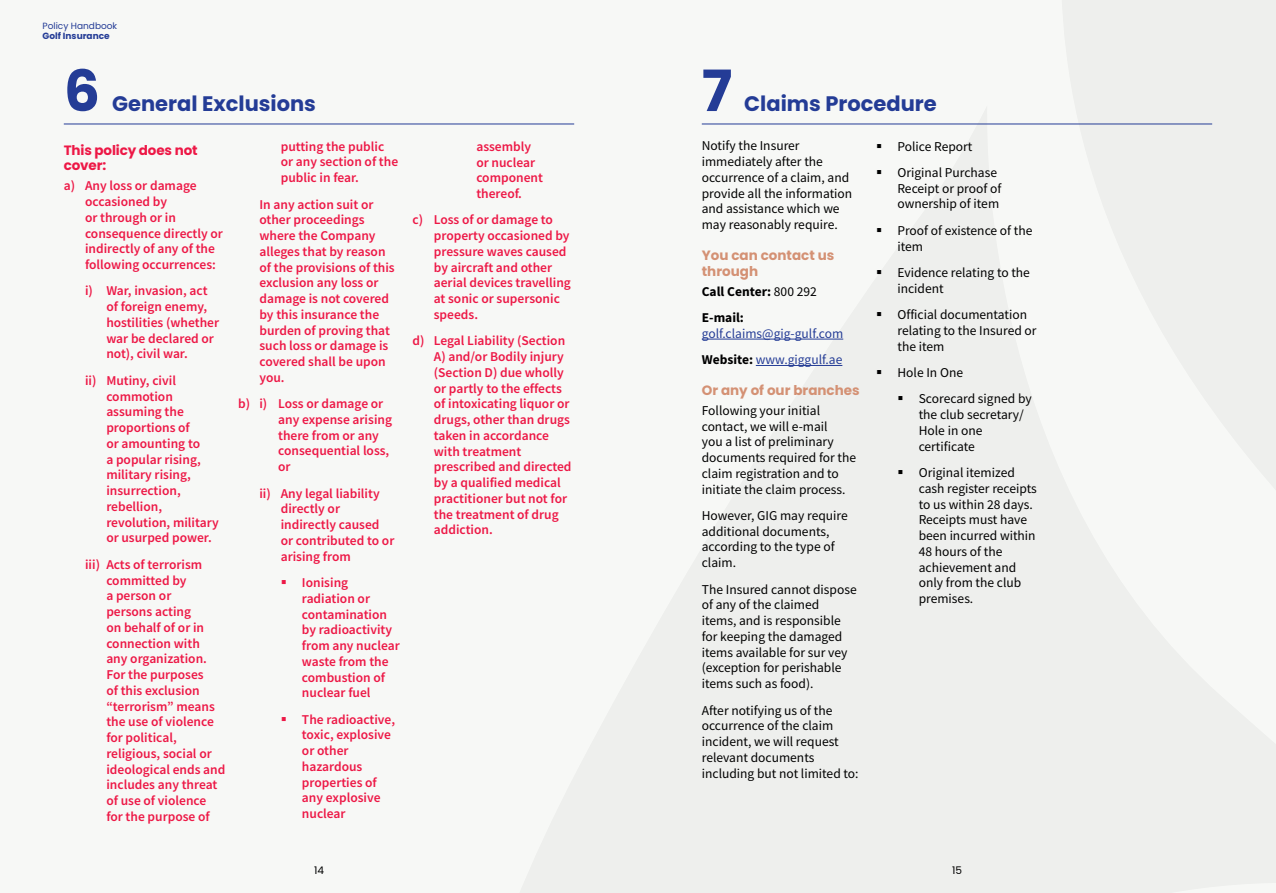
<style>
.page{position:relative;width:1276px;height:893px;background:#f7f8f6}
.page>*{position:absolute;margin:0;border:0;box-sizing:border-box;transform-origin:0 0}
.t1{font:700 56.85px "Poppins";color:#243c96}
.t2{font:700 21px "Poppins";color:#243c96}
.t3{font:600 13.5px/15.8px "Source Sans Pro";color:#ed1846}
.t4{font:13.5px/15.8px "Source Sans Pro";color:#000}
.t5{font:13.5px/26.4px "Source Sans Pro";color:#243c96}
.t6{font:700 13.5px/15.8px "Poppins";color:#d49174}
.t7{font:700 13.5px/26.4px "Source Sans Pro";color:#000}
.t8{font:700 13.5px/15.8px "Poppins";letter-spacing:-.01em;color:#ed1846}
.t9{font:10.5px "Poppins";color:#000}
.t10{font:9px "Poppins";color:#243c96}
.t11{font:700 9px "Poppins";color:#243c96}
.s1{font-weight:400}
.s2{font-weight:700;color:#000}
</style>
<div class="page">
<hr style="left:64px;top:124px;width:510px;height:1px;background:#243c96">
<hr style="left:702px;top:124px;width:510px;height:1px;background:#243c96">
<hr style="left:702px;top:339px;width:141px;height:1px;background:#243c96">
<hr style="left:756px;top:365px;width:86px;height:1px;background:#243c96">
<p class="t10" style="left:43px;top:20px;width:76px">Policy Handbook</p>
<p class="t11" style="left:43px;top:31px;width:69px">Golf Insurance</p>
<h1 class="t1" style="left:64px;top:58px;width:38px">6</h1>
<h2 class="t2" style="left:112px;top:91px;width:205px">General Exclusions</h2>
<h1 class="t1" style="left:702px;top:58px;width:32px">7</h1>
<h2 class="t2" style="left:744px;top:91px;width:194px">Claims Procedure</h2>
<p class="t8" style="left:64px;top:142px;width:135px">This policy does not cover:</p>
<p class="t3" style="left:85px;top:178px;width:139px;text-indent:-21px">a) Any loss or damage occasioned by<br>or through or in consequence directly or indirectly of any of the following occurrences:</p>
<p class="t3" style="left:106px;top:283px;width:114px;text-indent:-21px">i) War, invasion, act of foreign enemy, hostilities (whether war be declared or not), civil war.</p>
<p class="t3" style="left:106px;top:372px;width:114px;text-indent:-21px">ii) Mutiny, civil commotion assuming the proportions of<br>or amounting to<br>a popular rising, military rising, insurrection, rebellion, revolution, military or usurped power.</p>
<p class="t3" style="left:106px;top:556px;width:121px;text-indent:-21px">iii) Acts of terrorism committed by<br>a person or<br>persons acting<br>on behalf of or in connection with<br>any organization.<br>For the purposes<br>of this exclusion “terrorism” means the use of violence for political, religious, social or ideological ends and includes any threat of use of violence for the purpose of</p>
<p class="t3" style="left:281px;top:138px;width:119px">putting the public or any section of the public in fear.</p>
<p class="t3" style="left:259px;top:196px;width:137px">In any action suit or other proceedings where the Company alleges that by reason of the provisions of this exclusion any loss or damage is not covered by this insurance the burden of proving that such loss or damage is covered shall be upon you.</p>
<p class="t3" style="left:278px;top:396px;width:115px;text-indent:-40px">b) i) Loss or damage or any expense arising there from or any consequential loss, or</p>
<p class="t3" style="left:281px;top:485px;width:115px;text-indent:-21px">ii) Any legal liability directly or indirectly caused or contributed to or arising from</p>
<p class="t3" style="left:302px;top:574px;width:99px">Ionising radiation or contamination by radioactivity from any nuclear waste from the combustion of nuclear fuel</p>
<p class="t3" style="left:302px;top:711px;width:95px">The radioactive, toxic, explosive or other hazardous properties of any explosive nuclear</p>
<p class="t3" style="left:476px;top:138px;width:68px">assembly or nuclear component thereof.</p>
<p class="t3" style="left:434px;top:212px;width:139px;text-indent:-21px">c) Loss of or damage to property occasioned by pressure waves caused by aircraft and other aerial devices travelling at sonic or supersonic speeds.</p>
<p class="t3" style="left:434px;top:333px;width:139px;text-indent:-21px">d) Legal Liability (Section<br>A) and/or Bodily injury (Section D) due wholly or partly to the effects of intoxicating liquor or drugs, other than drugs taken in accordance with treatment prescribed and directed by a qualified medical practitioner but not for the treatment of drug addiction.</p>
<p class="t4" style="left:702px;top:138px;width:152px">Notify the Insurer immediately after the occurrence of a claim, and provide all the information and assistance which we may reasonably require.</p>
<p class="t6" style="left:702px;top:247px;width:134px">You can contact us through</p>
<p class="t7" style="left:702px;top:278px;width:117px">Call Center: <span class="s1">800 292<br></span>E-mail:</p>
<p class="t5" style="left:702px;top:320px;width:143px">golf.claims@gig-gulf.com<br><span class="s2">Website:</span> www.giggulf.ae</p>
<p class="t6" style="left:702px;top:382px;width:159px">Or any of our branches</p>
<p class="t4" style="left:702px;top:402px;width:156px">Following your initial contact, we will e-mail<br>you a list of preliminary documents required for the claim registration and to initiate the claim process.</p>
<p class="t4" style="left:702px;top:507px;width:147px">However, GIG may require additional documents, according to the type of claim.</p>
<p class="t4" style="left:702px;top:581px;width:156px">The Insured cannot dispose of any of the claimed items, and is responsible for keeping the damaged items available for sur vey (exception for perishable items such as food).</p>
<p class="t4" style="left:702px;top:702px;width:158px">After notifying us of the occurrence of the claim incident, we will request relevant documents including but not limited to:</p>
<p class="t4" style="left:897px;top:133px;width:101px;line-height:26.4px">Police Report<br>Original Purchase</p>
<p class="t4" style="left:897px;top:180px;width:105px">Receipt or proof of ownership of item</p>
<p class="t4" style="left:897px;top:222px;width:137px">Proof of existence of the item</p>
<p class="t4" style="left:897px;top:265px;width:134px">Evidence relating to the incident</p>
<p class="t4" style="left:897px;top:307px;width:141px">Official documentation relating to the Insured or the item</p>
<p class="t4" style="left:918px;top:359px;width:114px;line-height:26.4px;text-indent:-21px">Hole In One<br>Scorecard signed by</p>
<p class="t4" style="left:918px;top:407px;width:106px">the club secretary/<br>Hole in one certificate</p>
<p class="t4" style="left:918px;top:465px;width:120px">Original itemized cash register receipts to us within 28 days.<br>Receipts must have been incurred within<br>48 hours of the achievement and only from the club premises.</p>
<p class="t9" style="left:314px;top:864px;width:11px">14</p>
<p class="t9" style="left:952px;top:864px;width:11px">15</p>
</div>
